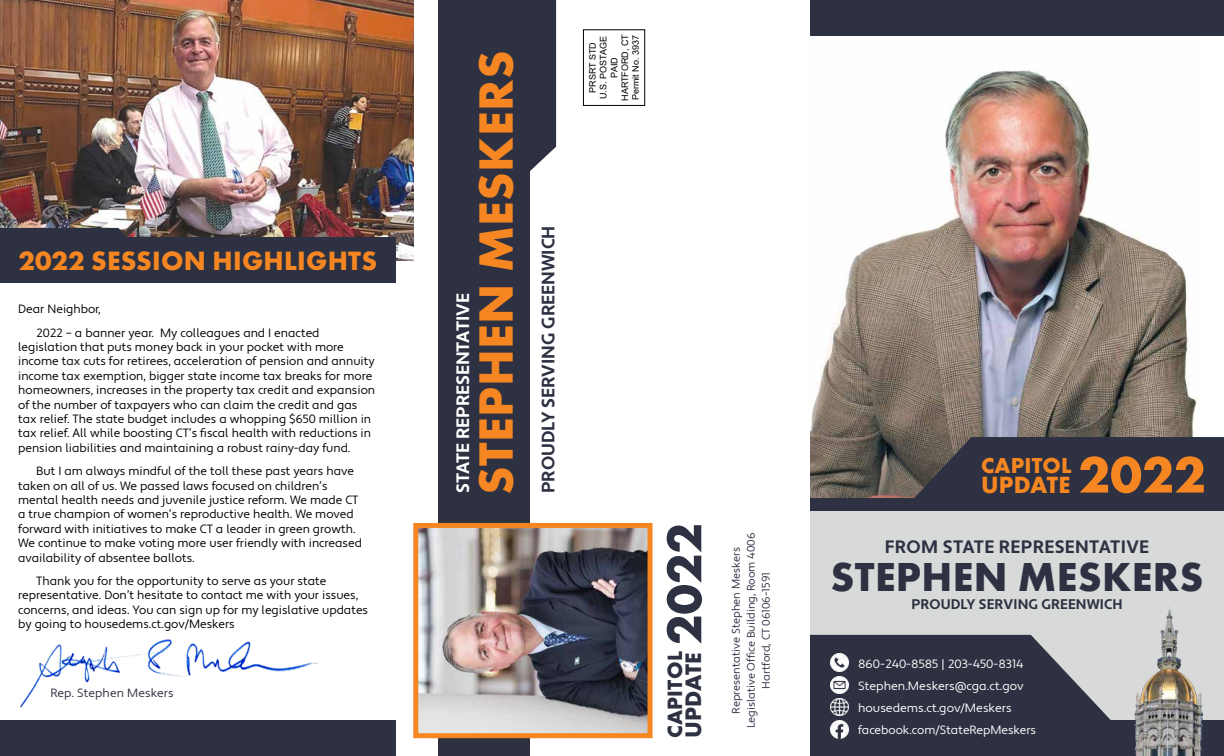
<style>
.page{position:relative;width:1224px;height:756px;background:#fff}
.page>*{position:absolute;margin:0;border:0;box-sizing:border-box;transform-origin:0 0}
.t1{font:700 50px "Futura PT";letter-spacing:.01em;color:#f68622}
.t2{font:700 42px "Futura PT";letter-spacing:.01em;color:#2d3142}
.t3{font:700 27.5px "Futura PT";letter-spacing:.01em;color:#f68622}
.t4{font:700 24.4px "Futura PT";letter-spacing:.01em;color:#f68622}
.t5{font:700 23.3px "Futura PT";letter-spacing:.01em;color:#2d3142}
.t6{font:700 22.5px "Futura PT";letter-spacing:.01em;color:#f68622}
.t7{font:700 21.5px "Futura PT";letter-spacing:.01em;color:#2d3142}
.t8{font:700 18px "Apertura";letter-spacing:.02em;color:#2d3142}
.t9{font:700 18px "Apertura";color:#2d3142}
.t10{font:700 18px "Apertura";color:#fff}
.t11{font:700 14px "Apertura";letter-spacing:.01em;color:#2d3142}
.t12{font:12px/14.4px "Apertura";color:#000}
.t13{font:12px/22px "Apertura";color:#fff}
.t14{font:12px "Apertura";letter-spacing:.01em;color:#2d3142}
.t15{font:11px/15px "Apertura";color:#2d3142;text-align:center}
.t16{font:9px/10.8px "Arial";color:#000;text-align:center}
.s1{font-size:50.8px}
.s2{font-size:53.1px}
</style>
<div class="page">
<img style="left:810px;top:69px;width:387px;height:430px">
<svg style="left:909px;top:437px;width:315px;height:62px;background:#323543"></svg>
<div style="left:583px;top:30px;width:62px;height:76px;border:1px solid #000"></div>
<div style="left:810px;top:0;width:414px;height:36px;background:#2d3142"></div>
<div style="left:810px;top:499px;width:414px;height:257px;background:#2d3142"></div>
<div style="left:810px;top:512px;width:414px;height:208px;background:#d8d9d9"></div>
<svg style="left:810px;top:635px;width:301px;height:86px;background:#444856"></svg>
<img style="left:831px;top:654px;width:17px;height:17px">
<img style="left:831px;top:721px;width:17px;height:17px">
<img style="left:831px;top:676px;width:17px;height:18px">
<img style="left:831px;top:698px;width:17px;height:18px">
<img style="left:1135px;top:607px;width:68px;height:149px">
<svg style="left:529px;top:0;width:27px;height:184px;background:#484c5a"></svg>
<div style="left:438px;top:0;width:91px;height:756px;background:#2d3142"></div>
<img style="left:419px;top:529px;width:228px;height:203px">
<div style="left:413px;top:523px;width:240px;height:215px;border:5px solid #f68622"></div>
<img style="left:0;top:0;width:414px;height:260px">
<img style="left:20px;top:639px;width:298px;height:69px">
<div style="left:0;top:720px;width:396px;height:36px;background:#2d3142"></div>
<svg style="left:0;top:228px;width:155px;height:10px;background:#3c3d4a"></svg>
<div style="left:0;top:238px;width:396px;height:45px;background:#2d3142"></div>
<h3 class="t3" style="left:19px;top:243px;width:360px">2022 SESSION HIGHLIGHTS</h3>
<p class="t12" style="left:36px;top:298px;width:285px;line-height:23.4px;text-indent:-18px">Dear Neighbor,<br>2022 – a banner year. My colleagues and I enacted</p>
<p class="t12" style="left:18px;top:340px;width:358px">legislation that puts money back in your pocket with more income tax cuts for retirees, acceleration of pension and annuity income tax exemption, bigger state income tax breaks for more homeowners, increases in the property tax credit and expansion of the number of taxpayers who can claim the credit and gas tax relief. The state budget includes a whopping $650 million in tax relief. All while boosting CT’s fiscal health with reductions in pension liabilities and maintaining a robust rainy-day fund.</p>
<p class="t12" style="left:18px;top:464px;width:345px;text-indent:18px">But I am always mindful of the toll these past years have taken on all of us. We passed laws focused on children’s mental health needs and juvenile justice reform. We made CT a true champion of women’s reproductive health. We moved forward with initiatives to make CT a leader in green growth.<br>We continue to make voting more user friendly with increased availability of absentee ballots.</p>
<p class="t12" style="left:18px;top:574px;width:351px;text-indent:18px">Thank you for the opportunity to serve as your state representative. Don’t hesitate to contact me with your issues, concerns, and ideas. You can sign up for my legislative updates by going to housedems.ct.gov/Meskers</p>
<p class="t14" style="left:50px;top:686px;width:125px">Rep. Stephen Meskers</p>
<h3 class="t10" style="left:452px;top:493px;width:201px;rotate:-90deg">STATE REPRESENTATIVE</h3>
<h1 class="t1" style="left:464px;top:495px;width:446px;rotate:-90deg">STEPHEN MESKERS</h1>
<h3 class="t9" style="left:537px;top:493px;width:269px;rotate:-90deg">PROUDLY SERVING GREENWICH</h3>
<p class="t16" style="left:587px;top:101px;width:68px;rotate:-90deg">PRSRT STD<br>U.S. POSTAGE<br>PAID<br>HARTFORD, CT<br>Permit No. 3937</p>
<h3 class="t5" style="left:678px;top:738px;width:216px;rotate:-90deg">UPDATE <span class="s1">2022</span></h3>
<p class="t15" style="left:729px;top:728px;width:197px;rotate:-90deg">Representative Stephen Meskers<br>Legislative Office Building, Room 4006<br>Hartford, CT 06106-1591</p>
<h3 class="t7" style="left:661px;top:738px;width:88px;rotate:-90deg">CAPITOL</h3>
<h3 class="t4" style="left:981px;top:469px;width:226px">UPDATE <span class="s2">2022</span></h3>
<h3 class="t6" style="left:981px;top:451px;width:92px">CAPITOL</h3>
<h3 class="t8" style="left:885px;top:536px;width:266px">FROM STATE REPRESENTATIVE</h3>
<h2 class="t2" style="left:830px;top:549px;width:375px">STEPHEN MESKERS</h2>
<p class="t11" style="left:911px;top:596px;width:213px">PROUDLY SERVING GREENWICH</p>
<p class="t13" style="left:858px;top:653px;width:180px">860-240-8585 | 203-450-8314<br>Stephen.Meskers@cga.ct.gov housedems.ct.gov/Meskers facebook.com/StateRepMeskers</p>
</div>
